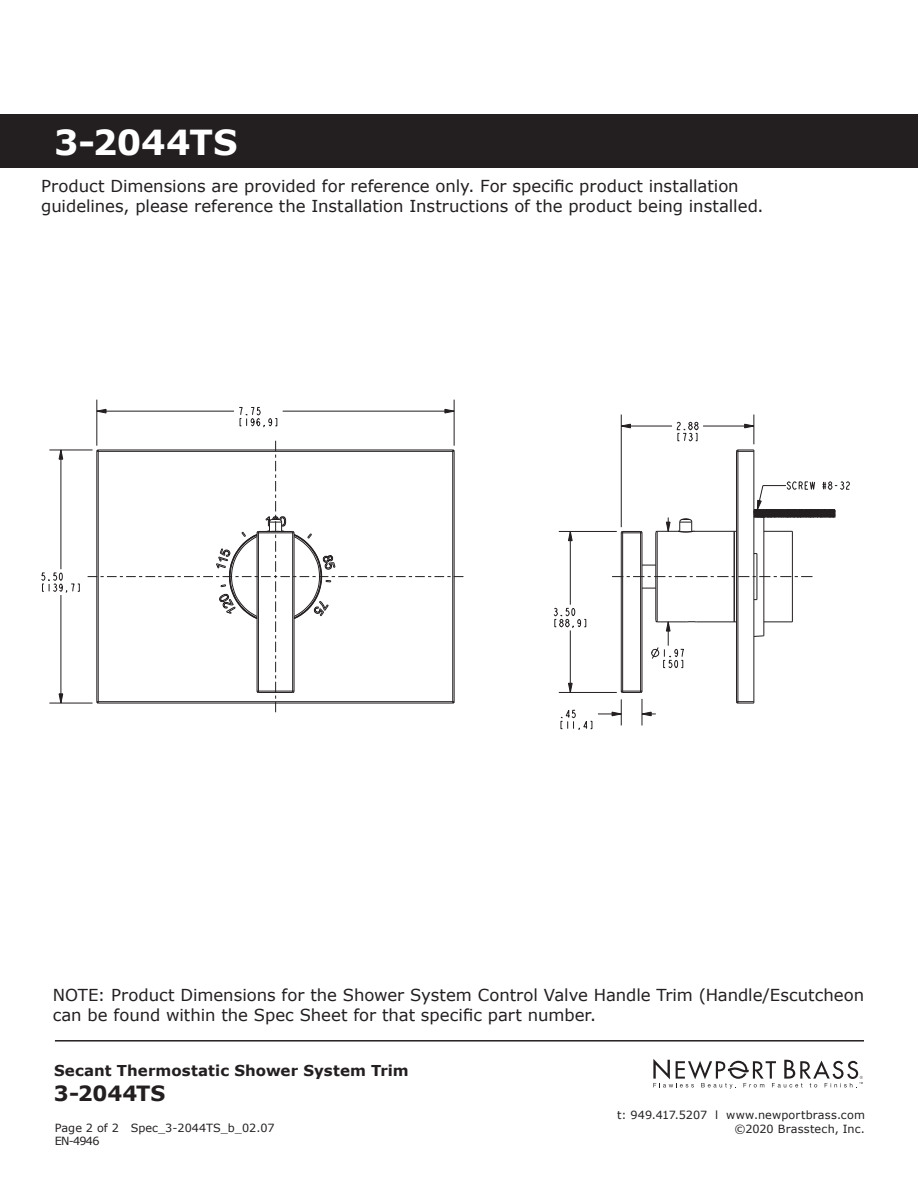
<style>
.page{position:relative;width:918px;height:1188px;background:#fff}
.page>*{position:absolute;margin:0;border:0;box-sizing:border-box;transform-origin:0 0}
.t1{font:700 34.5px "Verdana";color:#fff}
.t2{font:700 21px "Verdana";color:#231f20}
.t3{font:italic 18px "Verdana";letter-spacing:-.01em;color:#231f20}
.t4{font:16.5px/19.8px "Verdana";color:#231f20}
.t5{font:700 15px "Verdana";letter-spacing:.005em;color:#231f20}
.t6{font:11.25px/13.5px "Verdana";color:#231f20;text-align:right}
.s1{font-weight:700;font-style:normal;font-size:21px}
</style>
<div class="page">
<svg style="left:653px;top:1059px;width:210px;height:30px"></svg>
<hr style="left:55px;top:1040px;width:809px;height:2px;background:#231f20">
<div style="left:0;top:114px;width:918px;height:54px;background:#231f20"></div>
<svg style="left:553px;top:607px;width:33px;height:21px"></svg>
<svg style="left:568px;top:683px;width:5px;height:9px"></svg>
<svg style="left:568px;top:532px;width:5px;height:9px"></svg>
<svg style="left:561px;top:709px;width:31px;height:21px"></svg>
<svg style="left:239px;top:407px;width:38px;height:21px"></svg>
<svg style="left:96px;top:409px;width:10px;height:5px"></svg>
<svg style="left:444px;top:409px;width:10px;height:5px"></svg>
<svg style="left:41px;top:572px;width:39px;height:21px"></svg>
<svg style="left:59px;top:449px;width:4px;height:11px"></svg>
<svg style="left:59px;top:693px;width:4px;height:10px"></svg>
<svg style="left:676px;top:422px;width:23px;height:20px"></svg>
<svg style="left:622px;top:424px;width:9px;height:4px"></svg>
<hr style="left:622px;top:531px;width:1px;height:161px;background:#231f20">
<hr style="left:640px;top:531px;width:1px;height:161px;background:#231f20">
<hr style="left:657px;top:531px;width:1px;height:91px;background:#231f20">
<hr style="left:738px;top:450px;width:1px;height:253px;background:#231f20">
<hr style="left:61px;top:450px;width:1px;height:119px;background:#231f20">
<hr style="left:61px;top:595px;width:1px;height:108px;background:#231f20">
<hr style="left:97px;top:400px;width:1px;height:46px;background:#231f20">
<hr style="left:49px;top:703px;width:44px;height:1px;background:#231f20">
<hr style="left:49px;top:450px;width:44px;height:1px;background:#231f20">
<hr style="left:283px;top:411px;width:171px;height:1px;background:#231f20">
<hr style="left:97px;top:411px;width:137px;height:1px;background:#231f20">
<hr style="left:454px;top:400px;width:1px;height:46px;background:#231f20">
<hr style="left:570px;top:531px;width:1px;height:74px;background:#231f20">
<hr style="left:570px;top:630px;width:1px;height:62px;background:#231f20">
<hr style="left:621px;top:415px;width:1px;height:112px;background:#231f20">
<svg style="left:598px;top:699px;width:24px;height:26px"></svg>
<svg style="left:641px;top:699px;width:15px;height:26px"></svg>
<hr style="left:559px;top:692px;width:58px;height:1px;background:#231f20">
<svg style="left:744px;top:415px;width:11px;height:29px"></svg>
<svg style="left:612px;top:576px;width:200px;height:1px"></svg>
<hr style="left:559px;top:531px;width:58px;height:1px;background:#231f20">
<hr style="left:703px;top:426px;width:51px;height:1px;background:#231f20">
<hr style="left:621px;top:426px;width:51px;height:1px;background:#231f20">
<hr style="left:621px;top:533px;width:1px;height:158px;background:#231f20">
<hr style="left:642px;top:533px;width:1px;height:158px;background:#231f20">
<hr style="left:656px;top:533px;width:1px;height:87px;background:#231f20">
<svg style="left:753px;top:635px;width:11px;height:2px"></svg>
<hr style="left:696px;top:622px;width:38px;height:1px;background:#231f20">
<svg style="left:765px;top:622px;width:27px;height:1px"></svg>
<hr style="left:734px;top:531px;width:1px;height:91px;background:#231f20">
<hr style="left:736px;top:451px;width:1px;height:251px;background:#231f20">
<svg style="left:642px;top:588px;width:14px;height:1px"></svg>
<hr style="left:754px;top:450px;width:1px;height:253px;background:#231f20">
<hr style="left:757px;top:554px;width:1px;height:46px;background:#231f20">
<hr style="left:764px;top:517px;width:1px;height:119px;background:#231f20">
<svg style="left:642px;top:565px;width:14px;height:1px"></svg>
<hr style="left:792px;top:531px;width:1px;height:91px;background:#231f20">
<hr style="left:694px;top:531px;width:40px;height:1px;background:#231f20">
<svg style="left:764px;top:531px;width:28px;height:1px"></svg>
<svg style="left:621px;top:691px;width:21px;height:2px"></svg>
<svg style="left:621px;top:531px;width:21px;height:3px"></svg>
<svg style="left:736px;top:450px;width:18px;height:2px"></svg>
<svg style="left:736px;top:701px;width:18px;height:3px"></svg>
<svg style="left:88px;top:441px;width:375px;height:271px"></svg>
<svg style="left:753px;top:476px;width:97px;height:42px"></svg>
<svg style="left:651px;top:620px;width:46px;height:49px"></svg>
<svg style="left:655px;top:518px;width:40px;height:15px"></svg>
<h1 class="t1" style="left:54px;top:120px;width:185px">3-2044TS</h1>
<p class="t4" style="left:41px;top:177px;width:724px">Product Dimensions are provided for reference only. For specific product installation guidelines, please reference the Installation Instructions of the product being installed.</p>
<p class="t3" style="left:54px;top:180px;width:467px"><span class="s1">PRODUCT DIMENSIONS</span> (Units are in inches)</p>
<p class="t4" style="left:53px;top:985px;width:813px">NOTE: Product Dimensions for the Shower System Control Valve Handle Trim (Handle/Escutcheon can be found within the Spec Sheet for that specific part number.</p>
<p class="t5" style="left:54px;top:1061px;width:356px">Secant Thermostatic Shower System Trim</p>
<p class="t2" style="left:54px;top:1079px;width:113px">3-2044TS</p>
<p class="t6" style="left:55px;top:1121px;width:222px;text-align:left">Page 2 of 2 Spec_3-2044TS_b_02.07<br>EN-4946</p>
<p class="t6" style="left:617px;top:1109px;width:249px">t: 949.417.5207 l www.newportbrass.com ©2020 Brasstech, Inc.</p>
</div>
